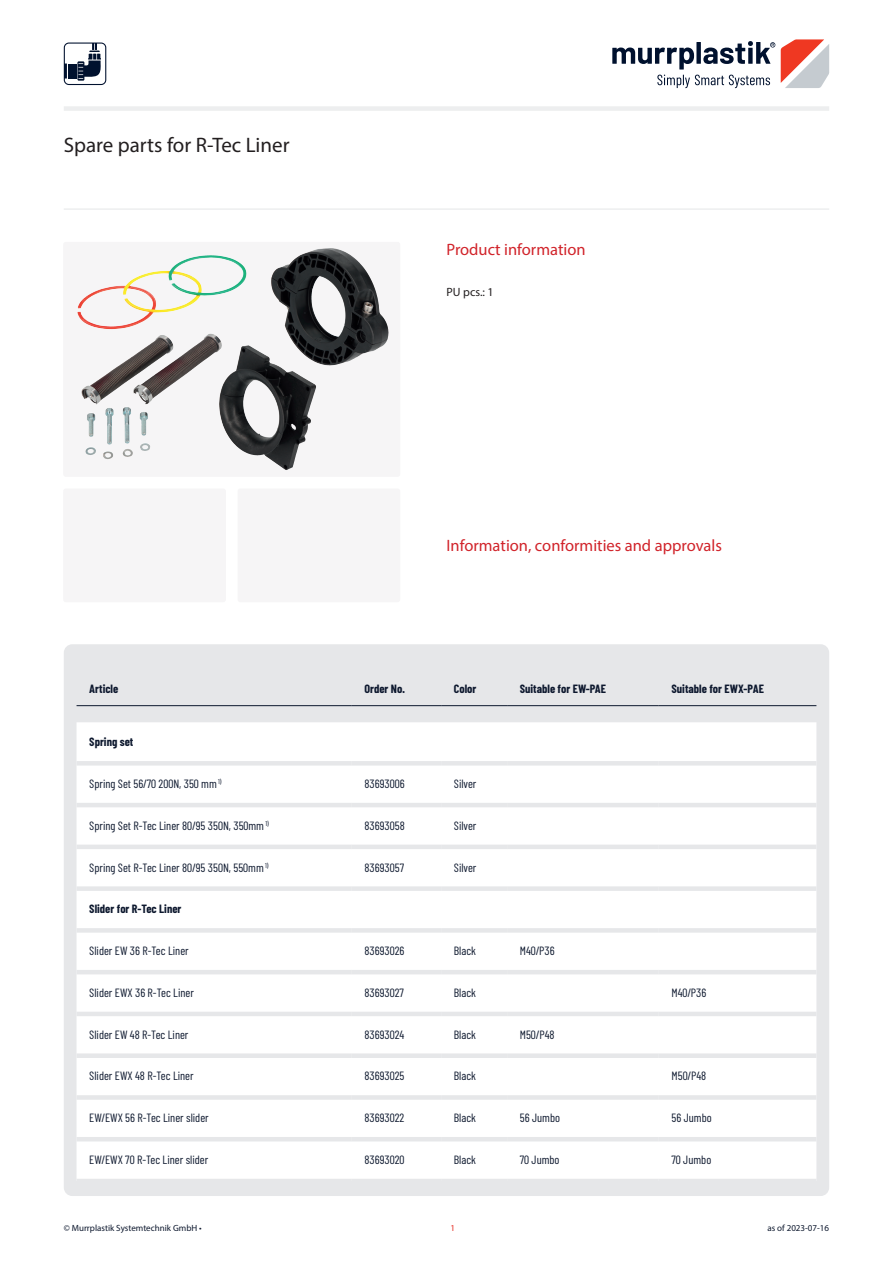
<style>
.page{position:relative;width:893px;height:1263px;background:#fff}
.page>*{position:absolute;margin:0;border:0;box-sizing:border-box;transform-origin:0 0}
.t1{font:21px "Myriad Pro";color:#231f20}
.t2{font:16.5px "Myriad Pro";color:#d1232a}
.t3{font:12px "Barlow Condensed";color:#0d182e}
.t4{font:700 12px "Barlow Condensed";color:#0d182e}
.t5{font:12px "Myriad Pro";color:#231f20}
.t6{font:9px "Myriad Pro";color:#0d182e}
.t7{font:9px "Myriad Pro";color:#e62e24}
</style>
<div class="page">
<svg style="left:64px;top:43px;width:42px;height:42px"></svg>
<svg style="left:781px;top:39px;width:48px;height:49px"></svg>
<svg style="left:612px;top:41px;width:163px;height:47px"></svg>
<div style="left:64px;top:106px;width:765px;height:5px;background:#edeeef"></div>
<hr style="left:64px;top:208px;width:765px;height:2px;background:#edeeef">
<svg style="left:64px;top:242px;width:336px;height:234px;fill:#f6f5f6"></svg>
<img style="left:274px;top:248px;width:55px;height:24px">
<div style="left:64px;top:242px;width:336px;height:234px;border:1px solid #f6f5f6;border-radius:2px"></div>
<div style="left:64px;top:489px;width:161px;height:113px;background:#f6f5f6;border-radius:2px"></div>
<div style="left:64px;top:489px;width:162px;height:113px;border:1px solid #f6f5f6;border-radius:2px"></div>
<div style="left:238px;top:489px;width:162px;height:113px;background:#f6f5f6;border-radius:2px"></div>
<div style="left:238px;top:489px;width:162px;height:113px;border:1px solid #f6f5f6;border-radius:2px"></div>
<div style="left:64px;top:644px;width:765px;height:552px;background:#e6e7e9;border-radius:9px"></div>
<div style="left:77px;top:722px;width:739px;height:457px;background:#fff"></div>
<hr style="left:77px;top:761px;width:275px;height:4px;background:#e6e7e9">
<hr style="left:352px;top:761px;width:89px;height:4px;background:#e6e7e9">
<hr style="left:441px;top:761px;width:66px;height:4px;background:#e6e7e9">
<hr style="left:507px;top:761px;width:152px;height:4px;background:#e6e7e9">
<hr style="left:659px;top:761px;width:157px;height:4px;background:#e6e7e9">
<hr style="left:77px;top:803px;width:275px;height:4px;background:#e6e7e9">
<hr style="left:352px;top:803px;width:89px;height:4px;background:#e6e7e9">
<hr style="left:441px;top:803px;width:66px;height:4px;background:#e6e7e9">
<hr style="left:507px;top:803px;width:152px;height:4px;background:#e6e7e9">
<hr style="left:659px;top:803px;width:157px;height:4px;background:#e6e7e9">
<hr style="left:77px;top:845px;width:275px;height:4px;background:#e6e7e9">
<hr style="left:352px;top:845px;width:89px;height:4px;background:#e6e7e9">
<hr style="left:441px;top:845px;width:66px;height:4px;background:#e6e7e9">
<hr style="left:507px;top:845px;width:152px;height:4px;background:#e6e7e9">
<hr style="left:659px;top:845px;width:157px;height:4px;background:#e6e7e9">
<div style="left:77px;top:886px;width:275px;height:5px;background:#e6e7e9"></div>
<div style="left:352px;top:886px;width:89px;height:5px;background:#e6e7e9"></div>
<div style="left:441px;top:886px;width:66px;height:5px;background:#e6e7e9"></div>
<div style="left:507px;top:886px;width:152px;height:5px;background:#e6e7e9"></div>
<div style="left:659px;top:886px;width:157px;height:5px;background:#e6e7e9"></div>
<div style="left:77px;top:928px;width:275px;height:5px;background:#e6e7e9"></div>
<div style="left:352px;top:928px;width:89px;height:5px;background:#e6e7e9"></div>
<div style="left:441px;top:928px;width:66px;height:5px;background:#e6e7e9"></div>
<div style="left:507px;top:928px;width:152px;height:5px;background:#e6e7e9"></div>
<div style="left:659px;top:928px;width:157px;height:5px;background:#e6e7e9"></div>
<hr style="left:77px;top:970px;width:275px;height:4px;background:#e6e7e9">
<hr style="left:352px;top:970px;width:89px;height:4px;background:#e6e7e9">
<hr style="left:441px;top:970px;width:66px;height:4px;background:#e6e7e9">
<hr style="left:507px;top:970px;width:152px;height:4px;background:#e6e7e9">
<hr style="left:659px;top:970px;width:157px;height:4px;background:#e6e7e9">
<hr style="left:77px;top:1012px;width:275px;height:4px;background:#e6e7e9">
<hr style="left:352px;top:1012px;width:89px;height:4px;background:#e6e7e9">
<hr style="left:441px;top:1012px;width:66px;height:4px;background:#e6e7e9">
<hr style="left:507px;top:1012px;width:152px;height:4px;background:#e6e7e9">
<hr style="left:659px;top:1012px;width:157px;height:4px;background:#e6e7e9">
<div style="left:77px;top:1053px;width:275px;height:5px;background:#e6e7e9"></div>
<div style="left:352px;top:1053px;width:89px;height:5px;background:#e6e7e9"></div>
<div style="left:441px;top:1053px;width:66px;height:5px;background:#e6e7e9"></div>
<div style="left:507px;top:1053px;width:152px;height:5px;background:#e6e7e9"></div>
<div style="left:659px;top:1053px;width:157px;height:5px;background:#e6e7e9"></div>
<div style="left:77px;top:1095px;width:275px;height:5px;background:#e6e7e9"></div>
<div style="left:352px;top:1095px;width:89px;height:5px;background:#e6e7e9"></div>
<div style="left:441px;top:1095px;width:66px;height:5px;background:#e6e7e9"></div>
<div style="left:507px;top:1095px;width:152px;height:5px;background:#e6e7e9"></div>
<div style="left:659px;top:1095px;width:157px;height:5px;background:#e6e7e9"></div>
<hr style="left:77px;top:1137px;width:275px;height:4px;background:#e6e7e9">
<hr style="left:352px;top:1137px;width:89px;height:4px;background:#e6e7e9">
<hr style="left:441px;top:1137px;width:66px;height:4px;background:#e6e7e9">
<hr style="left:507px;top:1137px;width:152px;height:4px;background:#e6e7e9">
<hr style="left:659px;top:1137px;width:157px;height:4px;background:#e6e7e9">
<hr style="left:77px;top:705px;width:275px;height:1px;background:#0d182e">
<hr style="left:352px;top:705px;width:89px;height:1px;background:#0d182e">
<hr style="left:441px;top:705px;width:66px;height:1px;background:#0d182e">
<hr style="left:507px;top:705px;width:152px;height:1px;background:#0d182e">
<hr style="left:659px;top:705px;width:157px;height:1px;background:#0d182e">
<h1 class="t1" style="left:64px;top:132px;width:227px">Spare parts for R-Tec Liner</h1>
<h2 class="t2" style="left:446px;top:239px;width:141px">Product information</h2>
<p class="t5" style="left:446px;top:284px;width:49px">PU pcs.: 1</p>
<h2 class="t2" style="left:446px;top:535px;width:277px">Information, conformities and approvals</h2>
<p class="t4" style="left:89px;top:681px;width:31px">Article</p>
<p class="t4" style="left:365px;top:681px;width:42px">Order No.</p>
<p class="t4" style="left:454px;top:681px;width:24px">Color</p>
<p class="t4" style="left:520px;top:681px;width:88px">Suitable for EW-PAE</p>
<p class="t4" style="left:672px;top:681px;width:94px">Suitable for EWX-PAE</p>
<p class="t4" style="left:89px;top:734px;width:46px">Spring set</p>
<p class="t3" style="left:89px;top:776px;width:134px">Spring Set 56/70 200N, 350 mm <sup>1)</sup></p>
<p class="t3" style="left:365px;top:776px;width:42px">83693006</p>
<p class="t3" style="left:454px;top:776px;width:24px">Silver</p>
<p class="t3" style="left:89px;top:818px;width:181px">Spring Set R-Tec Liner 80/95 350N, 350mm <sup>1)</sup></p>
<p class="t3" style="left:365px;top:818px;width:42px">83693058</p>
<p class="t3" style="left:454px;top:818px;width:24px">Silver</p>
<p class="t3" style="left:89px;top:860px;width:181px">Spring Set R-Tec Liner 80/95 350N, 550mm <sup>1)</sup></p>
<p class="t3" style="left:365px;top:860px;width:41px">83693057</p>
<p class="t3" style="left:454px;top:860px;width:24px">Silver</p>
<p class="t4" style="left:89px;top:901px;width:94px">Slider for R-Tec Liner</p>
<p class="t3" style="left:89px;top:943px;width:101px">Slider EW 36 R-Tec Liner</p>
<p class="t3" style="left:365px;top:943px;width:41px">83693026</p>
<p class="t3" style="left:454px;top:943px;width:24px">Black</p>
<p class="t3" style="left:520px;top:943px;width:36px">M40/P36</p>
<p class="t3" style="left:89px;top:985px;width:106px">Slider EWX 36 R-Tec Liner</p>
<p class="t3" style="left:365px;top:985px;width:41px">83693027</p>
<p class="t3" style="left:454px;top:985px;width:24px">Black</p>
<p class="t3" style="left:672px;top:985px;width:36px">M40/P36</p>
<p class="t3" style="left:89px;top:1027px;width:101px">Slider EW 48 R-Tec Liner</p>
<p class="t3" style="left:365px;top:1027px;width:41px">83693024</p>
<p class="t3" style="left:454px;top:1027px;width:24px">Black</p>
<p class="t3" style="left:520px;top:1027px;width:36px">M50/P48</p>
<p class="t3" style="left:89px;top:1069px;width:106px">Slider EWX 48 R-Tec Liner</p>
<p class="t3" style="left:365px;top:1069px;width:41px">83693025</p>
<p class="t3" style="left:454px;top:1069px;width:24px">Black</p>
<p class="t3" style="left:672px;top:1069px;width:36px">M50/P48</p>
<p class="t3" style="left:89px;top:1110px;width:121px">EW/EWX 56 R-Tec Liner slider</p>
<p class="t3" style="left:365px;top:1110px;width:41px">83693022</p>
<p class="t3" style="left:454px;top:1110px;width:24px">Black</p>
<p class="t3" style="left:520px;top:1110px;width:42px">56 Jumbo</p>
<p class="t3" style="left:672px;top:1110px;width:42px">56 Jumbo</p>
<p class="t3" style="left:89px;top:1152px;width:120px">EW/EWX 70 R-Tec Liner slider</p>
<p class="t3" style="left:365px;top:1152px;width:41px">83693020</p>
<p class="t3" style="left:454px;top:1152px;width:24px">Black</p>
<p class="t3" style="left:520px;top:1152px;width:41px">70 Jumbo</p>
<p class="t3" style="left:672px;top:1152px;width:41px">70 Jumbo</p>
<p class="t6" style="left:64px;top:1223px;width:140px">© Murrplastik Systemtechnik GmbH •</p>
<p class="t7" style="left:451px;top:1223px;width:6px">1</p>
<p class="t6" style="left:767px;top:1223px;width:63px">as of 2023-07-16</p>
</div>
